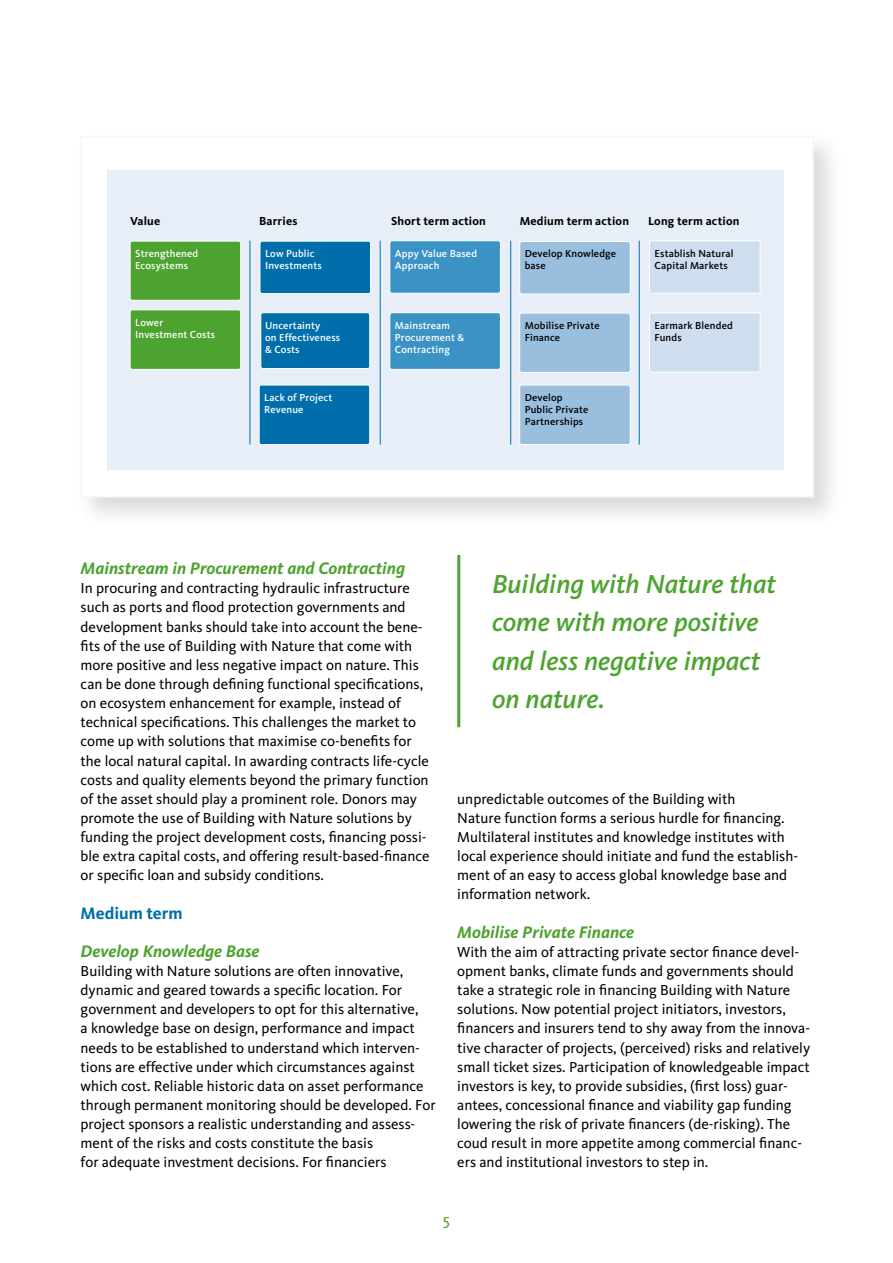
<style>
.page{position:relative;width:893px;height:1263px;background:#fff}
.page>*{position:absolute;margin:0;border:0;box-sizing:border-box;transform-origin:0 0}
.t1{font:italic 500 27px/38.2px "Kievit";color:#4da32f}
.t2{font:italic 700 17.25px "Kievit";color:#4da32f}
.t3{font:700 17.25px "Kievit";color:#006eab}
.t4{font:16.5px "Kievit";color:#4da32f}
.t5{font:15px/19.2px "Kievit";color:#000}
.t6{font:700 12px "Kievit";letter-spacing:.015em;color:#000}
.t7{font:500 10.5px/12px "Kievit";letter-spacing:.015em;color:#fff}
.t8{font:500 10.5px/12px "Kievit";letter-spacing:.015em;color:#000}
</style>
<div class="page">
<div style="left:74px;top:130px;width:770px;height:398px;background:#000;opacity:.15"></div>
<div style="left:81px;top:136px;width:733px;height:361px;background:#fff;border:2px solid #f3f7fc"></div>
<div style="left:108px;top:170px;width:676px;height:300px;background:#e7eef8"></div>
<div style="left:130px;top:241px;width:111px;height:59px;background:#4da32f;border-radius:2px"></div>
<div style="left:130px;top:241px;width:111px;height:60px;border:1px solid #fff;border-radius:2px"></div>
<div style="left:130px;top:310px;width:111px;height:59px;background:#4da32f;border-radius:2px"></div>
<div style="left:130px;top:309px;width:111px;height:61px;border:1px solid #fff;border-radius:2px"></div>
<div style="left:260px;top:241px;width:111px;height:53px;background:#006eab;border-radius:2px"></div>
<div style="left:259px;top:241px;width:112px;height:53px;border:1px solid #fff;border-radius:2px"></div>
<div style="left:390px;top:241px;width:110px;height:52px;background:#3a92c5;border-radius:2px"></div>
<div style="left:389px;top:240px;width:112px;height:54px;border:1px solid #fff;border-radius:2px"></div>
<div style="left:390px;top:313px;width:110px;height:56px;background:#3a92c5;border-radius:2px"></div>
<div style="left:389px;top:312px;width:112px;height:58px;border:1px solid #fff;border-radius:2px"></div>
<div style="left:520px;top:241px;width:110px;height:53px;background:#9abede;border-radius:2px"></div>
<div style="left:519px;top:241px;width:112px;height:53px;border:1px solid #fff;border-radius:2px"></div>
<div style="left:649px;top:241px;width:111px;height:52px;background:#cedeef;border-radius:2px"></div>
<div style="left:649px;top:240px;width:112px;height:54px;border:1px solid #fff;border-radius:2px"></div>
<div style="left:649px;top:313px;width:111px;height:59px;background:#cedeef;border-radius:2px"></div>
<div style="left:649px;top:312px;width:112px;height:61px;border:1px solid #fff;border-radius:2px"></div>
<div style="left:520px;top:313px;width:110px;height:59px;background:#9abede;border-radius:2px"></div>
<div style="left:519px;top:313px;width:112px;height:60px;border:1px solid #fff;border-radius:2px"></div>
<div style="left:520px;top:385px;width:110px;height:60px;background:#9abede;border-radius:2px"></div>
<div style="left:519px;top:384px;width:112px;height:61px;border:1px solid #fff;border-radius:2px"></div>
<div style="left:261px;top:313px;width:109px;height:56px;background:#006eab;border-radius:2px"></div>
<div style="left:260px;top:312px;width:110px;height:57px;border:1px solid #fff;border-radius:2px"></div>
<div style="left:259px;top:385px;width:111px;height:60px;background:#006eab;border-radius:2px"></div>
<div style="left:259px;top:384px;width:111px;height:61px;border:1px solid #fff;border-radius:2px"></div>
<hr style="left:250px;top:241px;width:1px;height:204px;background:#006eab">
<hr style="left:380px;top:241px;width:1px;height:204px;background:#006eab">
<hr style="left:510px;top:241px;width:1px;height:204px;background:#006eab">
<hr style="left:639px;top:241px;width:1px;height:204px;background:#006eab">
<hr style="left:457px;top:555px;width:3px;height:172px;background:#4da32f">
<p class="t6" style="left:130px;top:213px;width:32px">Value</p>
<p class="t6" style="left:259px;top:213px;width:40px">Barries</p>
<p class="t6" style="left:391px;top:213px;width:96px">Short term action</p>
<p class="t6" style="left:520px;top:213px;width:111px">Medium term action</p>
<p class="t6" style="left:648px;top:213px;width:93px">Long term action</p>
<p class="t7" style="left:135px;top:247px;width:65px">Strengthened<br>Ecosystems</p>
<p class="t7" style="left:135px;top:316px;width:81px">Lower<br>Investment Costs</p>
<p class="t7" style="left:265px;top:247px;width:58px">Low Public<br>Investments</p>
<p class="t7" style="left:395px;top:247px;width:84px">Appy Value Based<br>Approach</p>
<p class="t8" style="left:525px;top:248px;width:93px">Develop Knowledge base</p>
<p class="t8" style="left:655px;top:247px;width:80px">Establish Natural<br>Capital Markets</p>
<p class="t7" style="left:265px;top:319px;width:77px">Uncertainty<br>on Effectiveness &amp; Costs</p>
<p class="t7" style="left:395px;top:319px;width:71px">Mainstream<br>Procurement &amp;<br>Contracting</p>
<p class="t8" style="left:525px;top:320px;width:76px">Mobilise Private<br>Finance</p>
<p class="t8" style="left:655px;top:319px;width:80px">Earmark Blended<br>Funds</p>
<p class="t7" style="left:264px;top:391px;width:70px">Lack of Project<br>Revenue</p>
<p class="t8" style="left:525px;top:391px;width:65px">Develop<br>Public Private<br>Partnerships</p>
<p class="t2" style="left:81px;top:558px;width:326px">Mainstream in Procurement and Contracting</p>
<p class="t5" style="left:81px;top:578px;width:350px">In procuring and contracting hydraulic infrastructure such as ports and flood protection governments and development banks should take into account the bene&shy;fits of the use of Building with Nature that come with more positive and less negative impact on nature. This can be done through defining functional specifications, on ecosystem enhancement for example, instead of technical specifications. This challenges the market to come up with solutions that maximise co-benefits for the local natural capital. In awarding contracts life-cycle costs and quality elements beyond the primary function of the asset should play a prominent role. Donors may promote the use of Building with Nature solutions by funding the project development costs, financing possi&shy;ble extra capital costs, and offering result-based-finance or specific loan and subsidy conditions.</p>
<p class="t3" style="left:81px;top:902px;width:104px">Medium term</p>
<p class="t2" style="left:81px;top:940px;width:180px">Develop Knowledge Base</p>
<p class="t5" style="left:81px;top:961px;width:357px">Building with Nature solutions are often innovative, dynamic and geared towards a specific location. For government and developers to opt for this alternative,<br>a knowledge base on design, performance and impact needs to be established to understand which interven&shy;tions are effective under which circumstances against which cost. Reliable historic data on asset performance through permanent monitoring should be developed. For project sponsors a realistic understanding and assess&shy;ment of the risks and costs constitute the basis<br>for adequate investment decisions. For financiers</p>
<h1 class="t1" style="left:492px;top:565px;width:285px">Building with Nature that come with more positive and less negative impact on nature.</h1>
<p class="t5" style="left:457px;top:789px;width:342px">unpredictable outcomes of the Building with<br>Nature function forms a serious hurdle for financing.<br>Multilateral institutes and knowledge institutes with local experience should initiate and fund the establish&shy;ment of an easy to access global knowledge base and information network.</p>
<p class="t2" style="left:457px;top:921px;width:178px">Mobilise Private Finance</p>
<p class="t5" style="left:457px;top:942px;width:354px">With the aim of attracting private sector finance devel&shy;opment banks, climate funds and governments should take a strategic role in financing Building with Nature solutions. Now potential project initiators, investors, financers and insurers tend to shy away from the innova&shy;tive character of projects, (perceived) risks and relatively small ticket sizes. Participation of knowledgeable impact investors is key, to provide subsidies, (first loss) guar&shy;antees, concessional finance and viability gap funding lowering the risk of private financers (de-risking). The coud result in more appetite among commercial financ&shy;ers and institutional investors to step in.</p>
<p class="t4" style="left:443px;top:1209px;width:9px">5</p>
</div>
